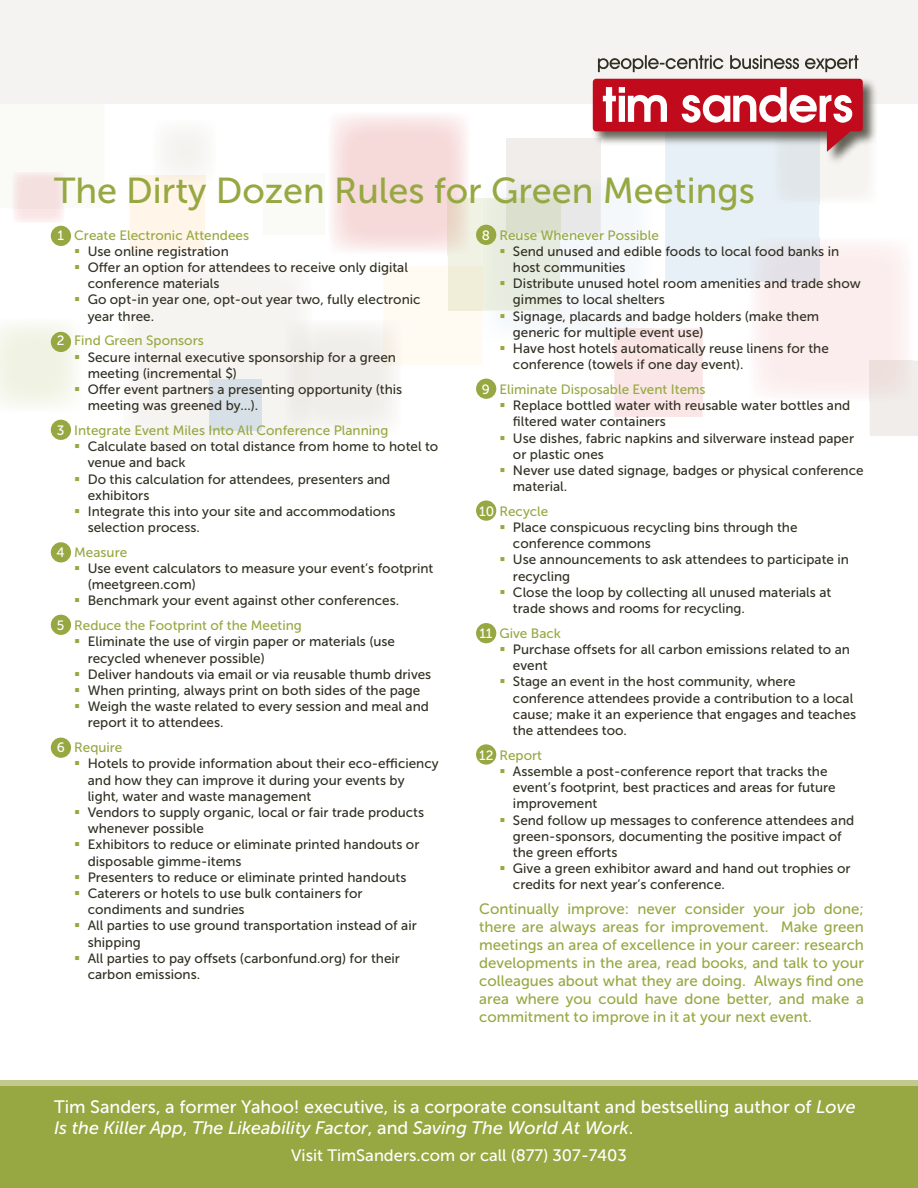
<style>
.page{position:relative;width:918px;height:1188px;background:#fff}
.page>*{position:absolute;margin:0;border:0;box-sizing:border-box;transform-origin:0 0}
.t1{font:36px "Museo Sans 500";color:#97a842}
.t2{font:18px/21.6px "Museo Sans 500";color:#fff}
.t3{font:16.5px "Museo Sans 500";color:#fff}
.t4{font:15px/18px "Museo Sans 500";color:#97a842;text-align:justify}
.t5{font:13.5px/16.2px "Museo Sans 500";color:#323023}
.s1{color:#fff}
.s2{color:#97a842}
.s3{font-style:italic}
</style>
<div class="page">
<div style="left:0;top:1080px;width:918px;height:108px;background:#97a842"></div>
<div style="left:0;top:1080px;width:918px;height:6px;background:#c3c98e"></div>
<div style="left:130px;top:175px;width:75px;height:76px;background:#fff5e8"></div>
<div style="left:614px;top:328px;width:89px;height:89px;background:#fae6e6"></div>
<img style="left:614px;top:328px;width:39px;height:14px">
<div style="left:870px;top:361px;width:48px;height:75px;background:#f0edeb"></div>
<div style="left:870px;top:361px;width:43px;height:41px;background:#eee5e2"></div>
<div style="left:506px;top:138px;width:95px;height:40px;background:#f0edeb"></div>
<div style="left:506px;top:178px;width:87px;height:55px;background:#e8e9e8"></div>
<div style="left:482px;top:198px;width:78px;height:113px;background:#e6ecdf"></div>
<div style="left:506px;top:198px;width:54px;height:35px;background:#dbdfce"></div>
<svg style="left:383px;top:198px;width:99px;height:167px"></svg>
<img style="left:383px;top:320px;width:19px;height:45px">
<div style="left:448px;top:266px;width:34px;height:45px;background:#f0edd9"></div>
<div style="left:133px;top:272px;width:179px;height:167px;background:#f5f4f1"></div>
<div style="left:209px;top:379px;width:52px;height:52px;background:#d7e0e6"></div>
<img style="left:152px;top:175px;width:53px;height:9px">
<div style="left:263px;top:173px;width:62px;height:62px;background:#fafaf7"></div>
<div style="left:0;top:0;width:918px;height:104px;background:#f5f3f1"></div>
<div style="left:591px;top:77px;width:287px;height:88px;background:#323023;opacity:.75"></div>
<svg style="left:593px;top:79px;width:270px;height:202px"></svg>
<svg style="left:598px;top:55px;width:260px;height:17px"></svg>
<div style="left:51px;top:226px;width:20px;height:20px;background:#97a842;border-radius:50%"></div>
<div style="left:476px;top:225px;width:20px;height:20px;background:#97a842;border-radius:50%"></div>
<div style="left:51px;top:332px;width:20px;height:20px;background:#97a842;border-radius:50%"></div>
<div style="left:476px;top:379px;width:20px;height:20px;background:#97a842;border-radius:50%"></div>
<div style="left:51px;top:420px;width:20px;height:20px;background:#97a842;border-radius:50%"></div>
<div style="left:476px;top:500px;width:20px;height:21px;background:#97a842;border-radius:50%"></div>
<div style="left:51px;top:542px;width:20px;height:20px;background:#97a842;border-radius:50%"></div>
<div style="left:476px;top:623px;width:20px;height:20px;background:#97a842;border-radius:50%"></div>
<div style="left:51px;top:615px;width:20px;height:20px;background:#97a842;border-radius:50%"></div>
<div style="left:476px;top:744px;width:20px;height:21px;background:#97a842;border-radius:50%"></div>
<div style="left:51px;top:738px;width:20px;height:20px;background:#97a842;border-radius:50%"></div>
<svg style="left:501px;top:249px;width:4px;height:4px"></svg>
<svg style="left:501px;top:281px;width:4px;height:4px"></svg>
<h1 class="t1" style="left:54px;top:170px;width:702px">The Dirty Dozen Rules for Green Meetings</h1>
<p class="t5" style="left:88px;top:227px;width:334px;text-indent:-30px"><span class="s1">1</span> <span class="s2">Create Electronic Attendees<br></span>Use online registration<br>Offer an option for attendees to receive only digital conference materials<br>Go opt-in year one, opt-out year two, fully electronic year three.</p>
<p class="t5" style="left:88px;top:333px;width:316px;text-indent:-31px"><span class="s1">2</span> <span class="s2">Find Green Sponsors<br></span>Secure internal executive sponsorship for a green meeting (incremental $)<br>Offer event partners a presenting opportunity (this meeting was greened by…).</p>
<p class="t5" style="left:88px;top:422px;width:352px;text-indent:-31px"><span class="s1">3</span> <span class="s2">Integrate Event Miles Into All Conference Planning </span>Calculate based on total distance from home to hotel to venue and back<br>Do this calculation for attendees, presenters and exhibitors<br>Integrate this into your site and accommodations selection process.</p>
<p class="t5" style="left:88px;top:544px;width:347px;text-indent:-31px"><span class="s1">4</span> <span class="s2">Measure<br></span>Use event calculators to measure your event’s footprint (meetgreen.com)<br>Benchmark your event against other conferences.</p>
<p class="t5" style="left:88px;top:618px;width:345px;text-indent:-31px"><span class="s1">5</span> <span class="s2">Reduce the Footprint of the Meeting<br></span>Eliminate the use of virgin paper or materials (use recycled whenever possible)<br>Deliver handouts via email or via reusable thumb drives When printing, always print on both sides of the page Weigh the waste related to every session and meal and report it to attendees.</p>
<p class="t5" style="left:88px;top:739px;width:352px;text-indent:-31px"><span class="s1">6</span> <span class="s2">Require<br></span>Hotels to provide information about their eco-efficiency and how they can improve it during your events by light, water and waste management<br>Vendors to supply organic, local or fair trade products whenever possible<br>Exhibitors to reduce or eliminate printed handouts or disposable gimme-items<br>Presenters to reduce or eliminate printed handouts Caterers or hotels to use bulk containers for condiments and sundries<br>All parties to use ground transportation instead of air shipping<br>All parties to pay offsets (carbonfund.org) for their carbon emissions.</p>
<p class="t5" style="left:513px;top:227px;width:349px;text-indent:-31px"><span class="s1">8</span> <span class="s2">Reuse Whenever Possible<br></span>Send unused and edible foods to local food banks in host communities<br>Distribute unused hotel room amenities and trade show gimmes to local shelters<br>Signage, placards and badge holders (make them generic for multiple event use)<br>Have host hotels automatically reuse linens for the conference (towels if one day event).</p>
<p class="t5" style="left:513px;top:381px;width:352px;text-indent:-31px"><span class="s1">9</span> <span class="s2">Eliminate Disposable Event Items<br></span>Replace bottled water with reusable water bottles and filtered water containers<br>Use dishes, fabric napkins and silverware instead paper or plastic ones<br>Never use dated signage, badges or physical conference material.</p>
<p class="t5" style="left:513px;top:503px;width:338px;text-indent:-34px"><span class="s1">10</span> <span class="s2">Recycle<br></span>Place conspicuous recycling bins through the conference commons<br>Use announcements to ask attendees to participate in recycling<br>Close the loop by collecting all unused materials at trade shows and rooms for recycling.</p>
<p class="t5" style="left:513px;top:625px;width:345px;text-indent:-34px"><span class="s1">11</span> <span class="s2">Give Back<br></span>Purchase offsets for all carbon emissions related to an event<br>Stage an event in the host community, where conference attendees provide a contribution to a local cause; make it an experience that engages and teaches the attendees too.</p>
<p class="t5" style="left:513px;top:747px;width:343px;text-indent:-34px"><span class="s1">12</span> <span class="s2">Report<br></span>Assemble a post-conference report that tracks the event’s footprint, best practices and areas for future improvement<br>Send follow up messages to conference attendees and green-sponsors, documenting the positive impact of the green efforts<br>Give a green exhibitor award and hand out trophies or credits for next year’s conference.</p>
<p class="t4" style="left:479px;top:900px;width:386px">Continually improve: never consider your job done; there are always areas for improvement. Make green meetings an area of excellence in your career: research developments in the area, read books, and talk to your colleagues about what they are doing. Always find one area where you could have done better, and make a commitment to improve in it at your next event.</p>
<h2 class="t2" style="left:54px;top:1096px;width:803px">Tim Sanders, a former Yahoo! executive, is a corporate consultant and bestselling author of <span class="s3">Love<br>Is the Killer App</span>, <span class="s3">The Likeability Factor</span>, and <span class="s3">Saving The World At Work</span>.</h2>
<p class="t3" style="left:291px;top:1146px;width:337px">Visit TimSanders.com or call (877) 307-7403</p>
</div>
